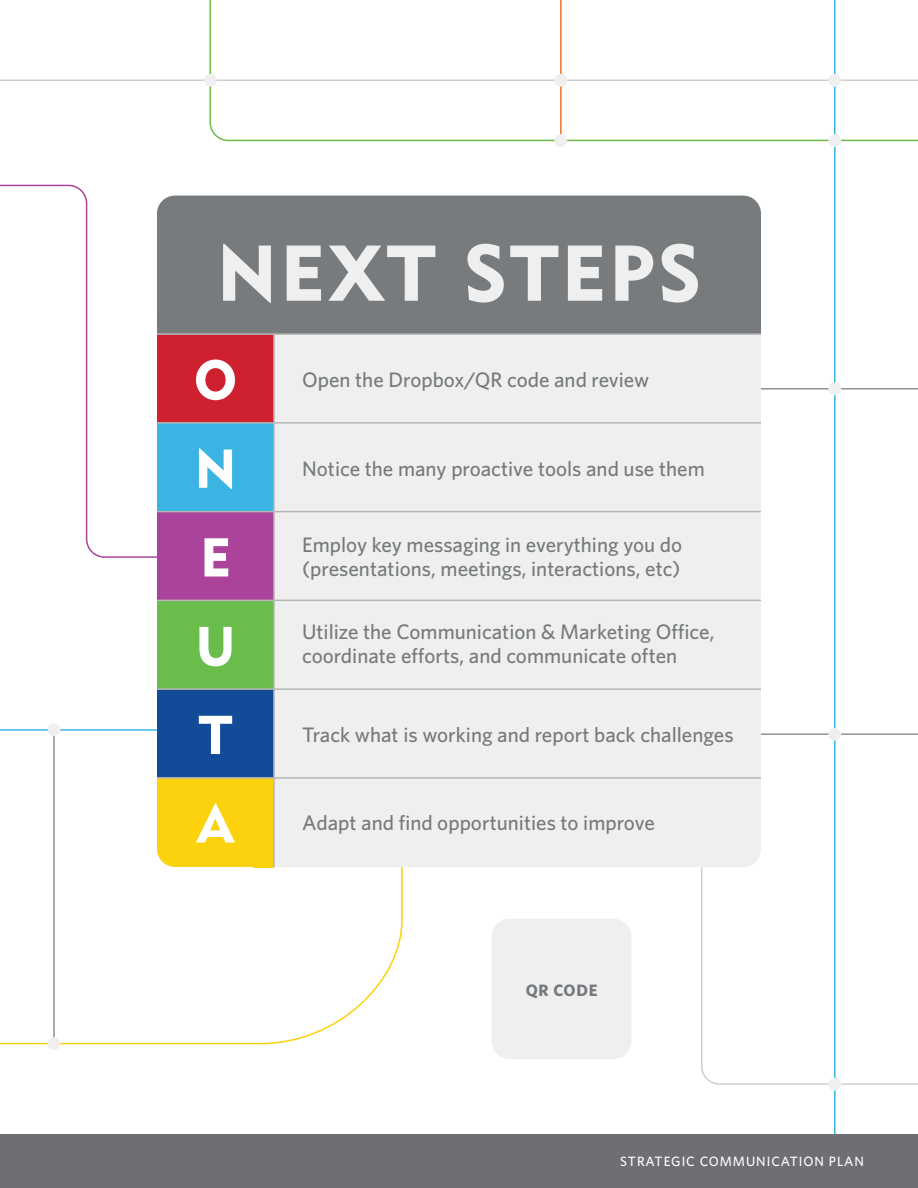
<style>
.page{position:relative;width:918px;height:1188px;background:#fff}
.page>*{position:absolute;margin:0;border:0;box-sizing:border-box;transform-origin:0 0}
.big_heading{font:78px "Geometric 415 BT Black A";letter-spacing:.04em;color:#eeefee}
.big_heading-2{font:54px "Geometric 415 BT Black A";color:#fff}
.copy{font:500 21px/24px "Whitney";color:#767a7d}
.visual_heading{font:700 16.5px "Whitney";letter-spacing:.04em;color:#767a7e}
.t1{font:500 13.5px "Whitney";letter-spacing:.07em;color:#fff}
</style>
<div class="page">
<div style="left:0;top:1134px;width:918px;height:54px;background:#6d6f72"></div>
<svg style="left:0;top:732px;width:403px;height:313px"></svg>
<svg style="left:0;top:184px;width:175px;height:374px"></svg>
<hr style="left:750px;top:388px;width:168px;height:2px;background:#8f9092">
<hr style="left:750px;top:733px;width:168px;height:2px;background:#8f9092">
<div style="left:492px;top:919px;width:140px;height:140px;background:#eeefee;border-radius:18px"></div>
<hr style="left:834px;top:0;width:2px;height:1134px;background:#3bb4e4">
<hr style="left:53px;top:730px;width:2px;height:314px;background:#8f9092">
<hr style="left:0;top:80px;width:918px;height:1px;background:#cececd">
<svg style="left:701px;top:866px;width:217px;height:219px"></svg>
<svg style="left:209px;top:0;width:709px;height:142px"></svg>
<hr style="left:0;top:729px;width:165px;height:2px;background:#3bb4e4">
<div style="left:157px;top:196px;width:604px;height:671px;background:#eeefee;border-radius:18px"></div>
<div style="left:157px;top:334px;width:117px;height:89px;background:#cf202f"></div>
<div style="left:157px;top:196px;width:604px;height:138px;background:#777b7e;border-radius:18px"></div>
<div style="left:157px;top:423px;width:117px;height:89px;background:#3bb4e4"></div>
<div style="left:157px;top:512px;width:117px;height:89px;background:#aa4399"></div>
<div style="left:157px;top:600px;width:117px;height:89px;background:#6bbd4b"></div>
<div style="left:157px;top:689px;width:117px;height:89px;background:#124c98"></div>
<div style="left:157px;top:778px;width:117px;height:20px;background:#fcd10d"></div>
<div style="left:254px;top:778px;width:20px;height:89px;background:#fcd10d"></div>
<div style="left:157px;top:778px;width:117px;height:89px;background:#fcd10d;border-radius:18px"></div>
<hr style="left:157px;top:333px;width:604px;height:2px;background:#b6b6b6">
<hr style="left:157px;top:422px;width:604px;height:2px;background:#b6b6b6">
<hr style="left:157px;top:511px;width:604px;height:1px;background:#b6b6b6">
<hr style="left:157px;top:600px;width:604px;height:1px;background:#b6b6b6">
<hr style="left:157px;top:688px;width:604px;height:2px;background:#b6b6b6">
<hr style="left:157px;top:777px;width:604px;height:2px;background:#b6b6b6">
<hr style="left:273px;top:333px;width:2px;height:534px;background:#b6b6b6">
<div style="left:204px;top:74px;width:13px;height:13px;background:#eeefee;border-radius:50%"></div>
<div style="left:828px;top:74px;width:13px;height:13px;background:#eeefee;border-radius:50%"></div>
<div style="left:554px;top:74px;width:13px;height:13px;background:#eeefee;border-radius:50%"></div>
<div style="left:828px;top:134px;width:13px;height:13px;background:#eeefee;border-radius:50%"></div>
<div style="left:554px;top:134px;width:13px;height:13px;background:#eeefee;border-radius:50%"></div>
<div style="left:828px;top:382px;width:13px;height:13px;background:#eeefee;border-radius:50%"></div>
<div style="left:828px;top:728px;width:13px;height:13px;background:#eeefee;border-radius:50%"></div>
<div style="left:828px;top:1078px;width:13px;height:13px;background:#eeefee;border-radius:50%"></div>
<div style="left:48px;top:1037px;width:12px;height:13px;background:#eeefee;border-radius:50%"></div>
<div style="left:48px;top:723px;width:12px;height:13px;background:#eeefee;border-radius:50%"></div>
<p class="big_heading" style="left:217px;top:226px;width:486px">NEXT STEPS</p>
<p class="big_heading-2" style="left:194px;top:347px;width:44px">O</p>
<p class="big_heading-2" style="left:195px;top:436px;width:43px">N</p>
<p class="big_heading-2" style="left:200px;top:525px;width:32px">E</p>
<p class="big_heading-2" style="left:195px;top:613px;width:42px">U</p>
<p class="big_heading-2" style="left:199px;top:702px;width:35px">T</p>
<p class="big_heading-2" style="left:197px;top:791px;width:38px">A</p>
<p class="copy" style="left:302px;top:367px;width:349px">Open the Dropbox/QR code and review</p>
<p class="copy" style="left:302px;top:456px;width:404px">Notice the many proactive tools and use them</p>
<p class="copy" style="left:302px;top:533px;width:382px">Employ key messaging in everything you do (presentations, meetings, interactions, etc)</p>
<p class="copy" style="left:302px;top:619px;width:414px">Utilize the Communication &amp; Marketing Office, coordinate efforts, and communicate often</p>
<p class="copy" style="left:302px;top:722px;width:433px">Track what is working and report back challenges</p>
<p class="copy" style="left:302px;top:811px;width:354px">Adapt and find opportunities to improve</p>
<p class="visual_heading" style="left:526px;top:979px;width:73px">QR CODE</p>
<p class="t1" style="left:620px;top:1152px;width:245px">STRATEGIC COMMUNICATION PLAN</p>
</div>
